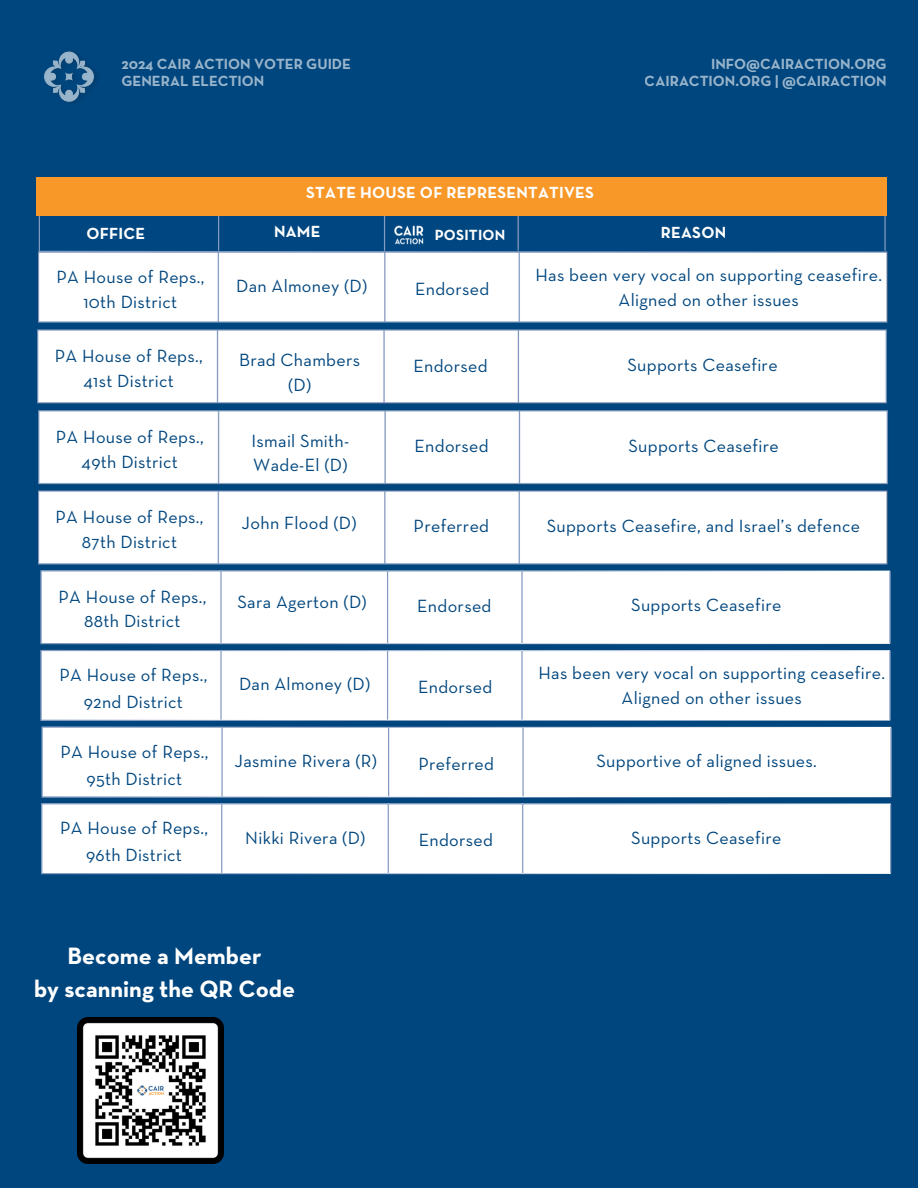
<style>
.page{position:relative;width:918px;height:1188px;background:#00467e}
.page>*{position:absolute;margin:0;border:0;box-sizing:border-box;transform-origin:0 0}
.t1{font:700 24px/32.7px "Neutraface Text";color:#fff;text-align:center}
.t2{font:18px/24.8px "Neutraface Text";letter-spacing:.015em;color:#00467e;text-align:center}
.t3{font:700 16.35px "Neutraface Text";letter-spacing:.015em;color:#fff}
.t4{font:700 15px/16.8px "Neutraface Text";color:#fff}
</style>
<div class="page">
<div style="left:40px;top:650px;width:851px;height:71px;background:#fff"></div>
<div style="left:40px;top:572px;width:851px;height:72px;background:#fff"></div>
<img style="left:44px;top:51px;width:52px;height:51px">
<img style="left:77px;top:1017px;width:146px;height:147px">
<svg style="left:39px;top:216px;width:847px;height:28px"></svg>
<img style="left:394px;top:224px;width:34px;height:20px">
<div style="left:37px;top:177px;width:850px;height:39px;background:#f89828"></div>
<img style="left:37px;top:244px;width:854px;height:328px">
<div style="left:42px;top:727px;width:850px;height:71px;background:#fff"></div>
<div style="left:41px;top:803px;width:850px;height:71px;background:#fff"></div>
<p class="t4" style="left:121px;top:56px;width:231px">2024 CAIR ACTION VOTER GUIDE<br>GENERAL ELECTION</p>
<p class="t4" style="left:645px;top:56px;width:243px;text-align:right">INFO@CAIRACTION.ORG<br>CAIRACTION.ORG | @CAIRACTION</p>
<h3 class="t3" style="left:86px;top:226px;width:60px">OFFICE</h3>
<h3 class="t3" style="left:306px;top:186px;width:289px">STATE HOUSE OF REPRESENTATIVES</h3>
<h3 class="t3" style="left:274px;top:224px;width:48px">NAME</h3>
<h3 class="t4" style="left:435px;top:227px;width:72px">POSITION</h3>
<h3 class="t3" style="left:661px;top:225px;width:67px">REASON</h3>
<p class="t2" style="left:56px;top:266px;width:149px">PA House of Reps.,<br>10th District</p>
<h3 class="t2" style="left:236px;top:275px;width:133px">Dan Almoney (D)</h3>
<h3 class="t2" style="left:415px;top:278px;width:76px">Endorsed</h3>
<h3 class="t2" style="left:536px;top:264px;width:348px">Has been very vocal on supporting ceasefire.<br>Aligned on other issues</h3>
<h2 class="t2" style="left:55px;top:345px;width:149px">PA House of Reps.,<br>41st District</h2>
<h3 class="t2" style="left:239px;top:348px;width:122px">Brad Chambers (D)</h3>
<h3 class="t2" style="left:413px;top:354px;width:76px">Endorsed</h3>
<h3 class="t2" style="left:627px;top:353px;width:152px">Supports Ceasefire</h3>
<h2 class="t2" style="left:56px;top:426px;width:149px">PA House of Reps.,<br>49th District</h2>
<h3 class="t2" style="left:252px;top:429px;width:99px;text-align:left">Ismail Smith-<br>Wade-El (D)</h3>
<h3 class="t2" style="left:415px;top:435px;width:76px">Endorsed</h3>
<h3 class="t2" style="left:628px;top:434px;width:152px">Supports Ceasefire</h3>
<h2 class="t2" style="left:56px;top:506px;width:149px">PA House of Reps.,<br>87th District</h2>
<h3 class="t2" style="left:242px;top:511px;width:117px">John Flood (D)</h3>
<h3 class="t2" style="left:414px;top:515px;width:77px">Preferred</h3>
<h3 class="t2" style="left:547px;top:514px;width:315px">Supports Ceasefire, and Israel’s defence</h3>
<p class="t2" style="left:58px;top:585px;width:149px">PA House of Reps.,<br>88th District</p>
<h2 class="t2" style="left:59px;top:662px;width:149px;line-height:27px">PA House of Reps.,<br>92nd District</h2>
<p class="t2" style="left:60px;top:739px;width:149px;line-height:27px">PA House of Reps.,<br>95th District</p>
<h3 class="t2" style="left:60px;top:816px;width:149px;line-height:27px">PA House of Reps.,<br>96th District</h3>
<h3 class="t2" style="left:237px;top:591px;width:131px">Sara Agerton (D)</h3>
<h3 class="t2" style="left:239px;top:673px;width:133px">Dan Almoney (D)</h3>
<h3 class="t2" style="left:235px;top:749px;width:144px">Jasmine Rivera (R)</h3>
<h3 class="t2" style="left:245px;top:826px;width:122px">Nikki Rivera (D)</h3>
<h3 class="t2" style="left:417px;top:595px;width:76px">Endorsed</h3>
<h3 class="t2" style="left:418px;top:676px;width:76px">Endorsed</h3>
<h3 class="t2" style="left:418px;top:752px;width:77px">Preferred</h3>
<h3 class="t2" style="left:419px;top:829px;width:76px">Endorsed</h3>
<h3 class="t2" style="left:631px;top:594px;width:152px">Supports Ceasefire</h3>
<h3 class="t2" style="left:538px;top:662px;width:348px">Has been very vocal on supporting ceasefire.<br>Aligned on other issues</h3>
<h3 class="t2" style="left:596px;top:749px;width:222px">Supportive of aligned issues.</h3>
<h3 class="t2" style="left:631px;top:826px;width:152px">Supports Ceasefire</h3>
<h3 class="t1" style="left:34px;top:941px;width:263px">Become a Member<br>by scanning the QR Code</h3>
</div>
